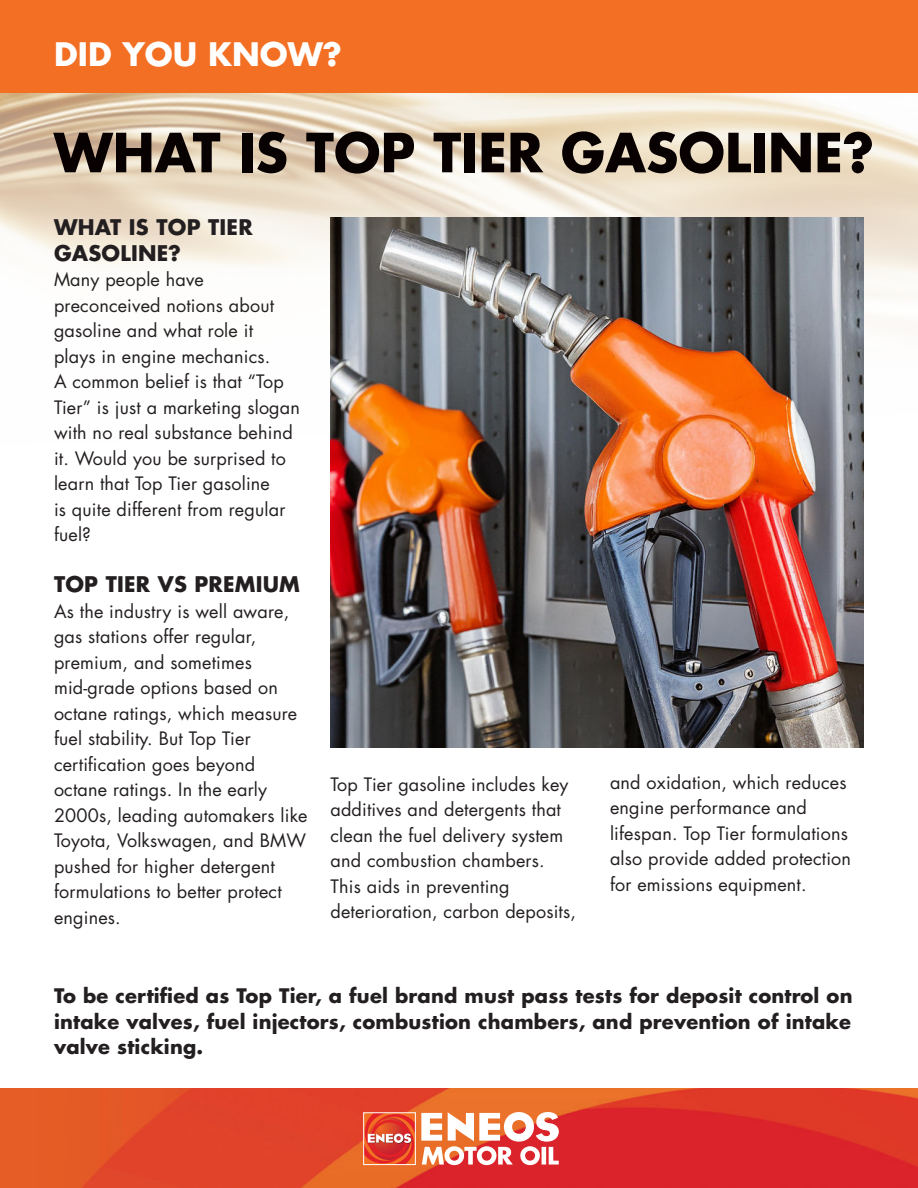
<style>
.page{position:relative;width:918px;height:1188px;background:#fff}
.page>*{position:absolute;margin:0;border:0;box-sizing:border-box;transform-origin:0 0}
.t1{font:700 52.5px "Futura Std";color:#080101}
.t2{font:700 31.5px "Futura Std";color:#fff}
.t3{font:700 21px/25.5px "Futura Std";letter-spacing:.01em;color:#231f20}
.t4{font:700 19.5px/25.5px "Futura Std";letter-spacing:.01em;color:#231f20;text-align:justify}
.t5{font:18px/25.5px "Futura Std";letter-spacing:.01em;color:#231f20}
</style>
<div class="page">
<img style="left:0;top:92px;width:918px;height:231px">
<div style="left:0;top:0;width:918px;height:92px;background:#f36f24"></div>
<img style="left:0;top:1089px;width:918px;height:99px">
<svg style="left:365px;top:1114px;width:49px;height:49px;background:#e14f3d"></svg>
<svg style="left:421px;top:1112px;width:138px;height:53px"></svg>
<div style="left:363px;top:1112px;width:53px;height:53px;border:1px solid #fff"></div>
<img style="left:330px;top:218px;width:534px;height:529px">
<h2 class="t2" style="left:54px;top:39px;width:289px">DID YOU KNOW?</h2>
<h1 class="t1" style="left:54px;top:128px;width:822px">WHAT IS TOP TIER GASOLINE?</h1>
<p class="t3" style="left:54px;top:216px;width:200px">WHAT IS TOP TIER<br>GASOLINE?</p>
<p class="t5" style="left:54px;top:268px;width:247px">Many people have preconceived notions about gasoline and what role it<br>plays in engine mechanics.<br>A common belief is that “Top<br>Tier” is just a marketing slogan with no real substance behind it. Would you be surprised to learn that Top Tier gasoline<br>is quite different from regular fuel?</p>
<p class="t3" style="left:54px;top:573px;width:247px">TOP TIER VS PREMIUM</p>
<p class="t5" style="left:54px;top:600px;width:255px">As the industry is well aware, gas stations offer regular, premium, and sometimes mid-grade options based on octane ratings, which measure fuel stability. But Top Tier certification goes beyond octane ratings. In the early<br>2000s, leading automakers like<br>Toyota, Volkswagen, and BMW pushed for higher detergent formulations to better protect engines.</p>
<p class="t5" style="left:330px;top:773px;width:247px">Top Tier gasoline includes key additives and detergents that clean the fuel delivery system and combustion chambers.<br>This aids in preventing deterioration, carbon deposits,</p>
<p class="t5" style="left:610px;top:771px;width:243px">and oxidation, which reduces engine performance and lifespan. Top Tier formulations also provide added protection for emissions equipment.</p>
<p class="t4" style="left:54px;top:985px;width:800px">To be certified as Top Tier, a fuel brand must pass tests for deposit control on intake valves, fuel injectors, combustion chambers, and prevention of intake valve sticking.</p>
</div>
